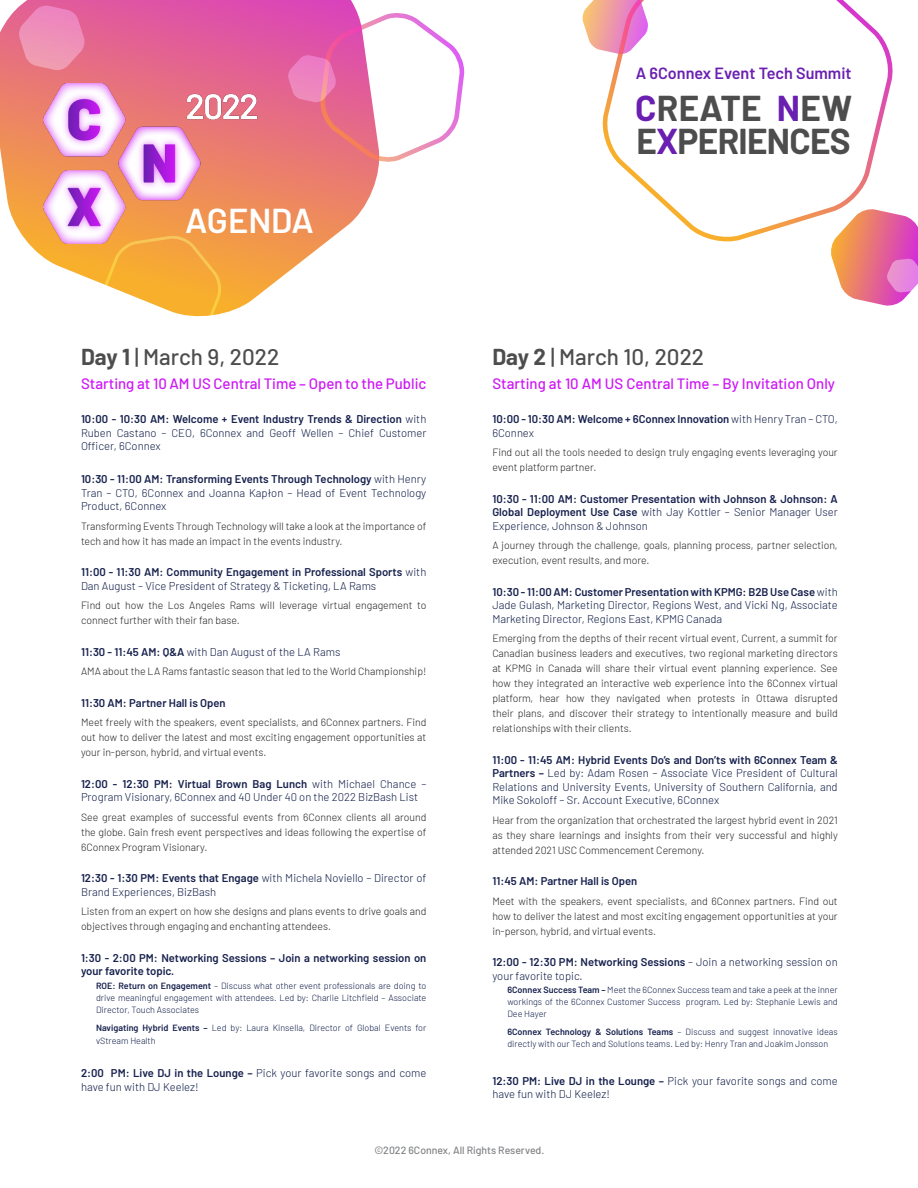
<style>
.page{position:relative;width:918px;height:1188px;background:#fff}
.page>*{position:absolute;margin:0;border:0;box-sizing:border-box;transform-origin:0 0}
.Headline{font:700 35.1px "Barlow";letter-spacing:-.02em;color:#4d4d4d}
.Headline-2{font:700 35.1px "Barlow";letter-spacing:.01em;color:#4d4d4d}
.Headline-3{font:600 34.5px "Barlow";letter-spacing:-.01em;color:#fff}
.Headline-4{font:500 22.5px "Barlow";color:#4d4d4d}
.Headline-5{font:600 16.2px "Barlow";color:#6a1fb1}
.Paragraph_Style_1{font:500 15px "Barlow";color:#ce17f5}
.t1{font:300 11.25px/13.5px "Barlow";color:#0d1a45}
.t2{font:600 11.25px/13.5px "Barlow";color:#17214d}
.Body{font:300 10.5px/15px "Barlow";color:#231f20}
.Body-2{font:500 10.5px "Barlow";color:#808285}
.Paragraph_Style_2{font:300 9px/12px "Barlow";color:#0d1a45;text-align:justify}
.s1{font-weight:700}
.s2{font-weight:600;color:#17214d}
.s3{color:#6a1fb1}
.s4{font-weight:300;color:#0d1a45}
</style>
<div class="page">
<svg style="left:602px;top:0;width:291px;height:242px"></svg>
<svg style="left:0;top:0;width:379px;height:313px"></svg>
<img style="left:44px;top:84px;width:221px;height:159px">
<svg style="left:97px;top:236px;width:128px;height:81px"></svg>
<svg style="left:18px;top:5px;width:67px;height:66px;background:#eb85aa"></svg>
<svg style="left:288px;top:14px;width:177px;height:152px"></svg>
<svg style="left:582px;top:0;width:67px;height:55px"></svg>
<svg style="left:830px;top:208px;width:88px;height:98px"></svg>
<p class="Headline-3" style="left:185px;top:195px;width:130px">AGENDA</p>
<p class="Headline-4" style="left:81px;top:340px;width:200px"><span class="s1">Day 1</span> | March 9, 2022</p>
<p class="Paragraph_Style_1" style="left:81px;top:372px;width:347px">Starting at 10 AM US Central Time – Open to the Public</p>
<p class="t1" style="left:81px;top:411px;width:347px;text-align:justify"><span class="s2">10:00 - 10:30 AM: Welcome + Event Industry Trends &amp; Direction</span> with Ruben Castano – CEO, 6Connex and Geoff Wellen – Chief Customer Officer, 6Connex</p>
<p class="t1" style="left:81px;top:471px;width:347px;text-align:justify"><span class="s2">10:30 - 11:00 AM: Transforming Events Through Technology</span> with Henry Tran – CTO, 6Connex and Joanna Kapłon – Head of Event Technology Product, 6Connex</p>
<p class="Body" style="left:81px;top:517px;width:347px">Transforming Events Through Technology will take a look at the importance of tech and how it has made an impact in the events industry.</p>
<p class="t1" style="left:81px;top:564px;width:347px"><span class="s2">11:00 - 11:30 AM: Community Engagement in Professional Sports</span> with<br>Dan August – Vice President of Strategy &amp; Ticketing, LA Rams</p>
<p class="Body" style="left:81px;top:597px;width:347px">Find out how the Los Angeles Rams will leverage virtual engagement to connect further with their fan base.</p>
<p class="t1" style="left:81px;top:644px;width:261px"><span class="s2">11:30 - 11:45 AM: Q&amp;A</span> with Dan August of the LA Rams</p>
<p class="Body" style="left:81px;top:663px;width:347px">AMA about the LA Rams fantastic season that led to the World Championship!</p>
<p class="t2" style="left:81px;top:695px;width:146px">11:30 AM: Partner Hall is Open</p>
<p class="Body" style="left:81px;top:714px;width:347px;text-align:justify">Meet freely with the speakers, event specialists, and 6Connex partners. Find out how to deliver the latest and most exciting engagement opportunities at your in-person, hybrid, and virtual events.</p>
<p class="t1" style="left:81px;top:776px;width:347px"><span class="s2">12:00 - 12:30 PM: Virtual Brown Bag Lunch</span> with Michael Chance –<br>Program Visionary, 6Connex and 40 Under 40 on the 2022 BizBash List</p>
<p class="Body" style="left:81px;top:808px;width:347px;text-align:justify">See great examples of successful events from 6Connex clients all around the globe. Gain fresh event perspectives and ideas following the expertise of 6Connex Program Visionary.</p>
<p class="t1" style="left:81px;top:870px;width:347px"><span class="s2">12:30 - 1:30 PM: Events that Engage</span> with Michela Noviello – Director of<br>Brand Experiences, BizBash</p>
<p class="Body" style="left:81px;top:903px;width:347px">Listen from an expert on how she designs and plans events to drive goals and objectives through engaging and enchanting attendees.</p>
<p class="t2" style="left:81px;top:950px;width:347px">1:30 - 2:00 PM: Networking Sessions – Join a networking session on your favorite topic.</p>
<p class="Paragraph_Style_2" style="left:96px;top:979px;width:332px"><span class="s2">ROE: Return on Engagement</span> – Discuss what other event professionals are doing to drive meaningful engagement with attendees. Led by: Charlie Litchfield – Associate Director, Touch Associates</p>
<p class="Paragraph_Style_2" style="left:96px;top:1020px;width:332px;line-height:13.5px"><span class="s2">Navigating Hybrid Events –</span> Led by: Laura Kinsella, Director of Global Events for vStream Health</p>
<p class="t1" style="left:81px;top:1065px;width:347px"><span class="s2">2:00 PM: Live DJ in the Lounge –</span> Pick your favorite songs and come have fun with DJ Keelez!</p>
<p class="Headline-5" style="left:636px;top:62px;width:217px">A 6Connex Event Tech Summit</p>
<p class="Headline-2" style="left:635px;top:83px;width:219px"><span class="s3">C</span>REATE <span class="s3">N</span>EW</p>
<p class="Headline" style="left:637px;top:115px;width:216px">E<span class="s3">X</span>PERIENCES</p>
<p class="Headline-4" style="left:492px;top:340px;width:213px"><span class="s1">Day 2</span> | March 10, 2022</p>
<p class="Paragraph_Style_1" style="left:492px;top:372px;width:344px">Starting at 10 AM US Central Time – By Invitation Only</p>
<p class="t2" style="left:492px;top:411px;width:347px">10:00 - 10:30 AM: Welcome + 6Connex Innovation <span class="s4">with Henry Tran – CTO,<br>6Connex</span></p>
<p class="Body" style="left:492px;top:444px;width:347px">Find out all the tools needed to design truly engaging events leveraging your event platform partner.</p>
<p class="t2" style="left:492px;top:491px;width:347px;text-align:justify">10:30 - 11:00 AM: Customer Presentation with Johnson &amp; Johnson: A Global Deployment Use Case <span class="s4">with Jay Kottler – Senior Manager User Experience, Johnson &amp; Johnson</span></p>
<p class="Body" style="left:492px;top:537px;width:347px">A journey through the challenge, goals, planning process, partner selection, execution, event results, and more.</p>
<p class="t1" style="left:492px;top:584px;width:347px;text-align:justify"><span class="s2">10:30 - 11:00 AM: Customer Presentation with KPMG: B2B Use Case</span> with Jade Gulash, Marketing Director, Regions West, and Vicki Ng, Associate Marketing Director, Regions East, KPMG Canada</p>
<p class="Body" style="left:492px;top:630px;width:347px;text-align:justify">Emerging from the depths of their recent virtual event, Current, a summit for Canadian business leaders and executives, two regional marketing directors at KPMG in Canada will share their virtual event planning experience. See how they integrated an interactive web experience into the 6Connex virtual platform, hear how they navigated when protests in Ottawa disrupted their plans, and discover their strategy to intentionally measure and build relationships with their clients.</p>
<p class="t1" style="left:492px;top:752px;width:347px;text-align:justify"><span class="s2">11:00 - 11:45 AM: Hybrid Events Do’s and Don’ts with 6Connex Team &amp; Partners –</span> Led by: Adam Rosen – Associate Vice President of Cultural Relations and University Events, University of Southern California, and Mike Sokoloff – Sr. Account Executive, 6Connex</p>
<p class="Body" style="left:492px;top:811px;width:347px;text-align:justify">Hear from the organization that orchestrated the largest hybrid event in 2021 as they share learnings and insights from their very successful and highly attended 2021 USC Commencement Ceremony.</p>
<p class="t2" style="left:492px;top:873px;width:146px">11:45 AM: Partner Hall is Open</p>
<p class="Body" style="left:492px;top:892px;width:347px;text-align:justify">Meet with the speakers, event specialists, and 6Connex partners. Find out how to deliver the latest and most exciting engagement opportunities at your in-person, hybrid, and virtual events.</p>
<p class="t1" style="left:492px;top:954px;width:347px"><span class="s2">12:00 - 12:30 PM: Networking Sessions</span> – Join a networking session on your favorite topic.</p>
<p class="Paragraph_Style_2" style="left:507px;top:983px;width:332px"><span class="s2">6Connex Success Team –</span> Meet the 6Connex Success team and take a peek at the inner workings of the 6Connex Customer Success program. Led by: Stephanie Lewis and Dee Hayer</p>
<p class="Paragraph_Style_2" style="left:507px;top:1025px;width:332px"><span class="s2">6Connex Technology &amp; Solutions Teams</span> – Discuss and suggest innovative ideas directly with our Tech and Solutions teams. Led by: Henry Tran and Joakim Jonsson</p>
<p class="t1" style="left:492px;top:1073px;width:347px"><span class="s2">12:30 PM: Live DJ in the Lounge –</span> Pick your favorite songs and come have fun with DJ Keelez!</p>
<p class="Body-2" style="left:374px;top:1143px;width:171px">©2022 6Connex, All Rights Reserved.</p>
</div>
